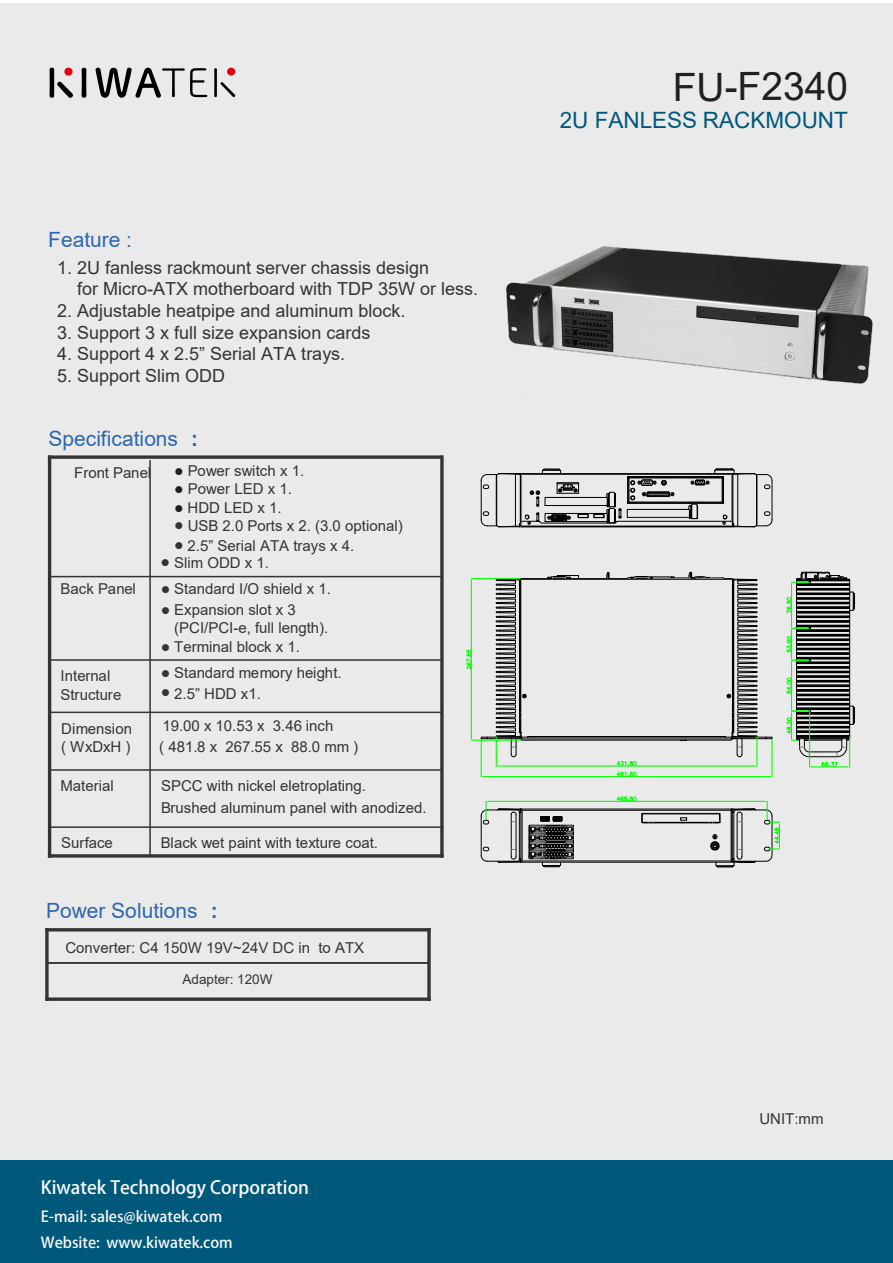
<style>
.page{position:relative;width:893px;height:1263px;background:#fff}
.page>*{position:absolute;margin:0;border:0;box-sizing:border-box;transform-origin:0 0}
.t1{font:39px "Arial";letter-spacing:-.005em;color:#231f20}
.t2{font:22.5px "Arial";color:#00597a}
.t3{font:21px "Arial";color:#2e67af}
.t4{font:18px/21.6px "Arial";color:#343433}
.t5{font:700 18px "Adobe Fan Heiti Std";color:#f9f9f9}
.t6{font:15px/21.6px "Arial";color:#343433}
.t7{font:700 15px "Adobe Fan Heiti Std";color:#f9f7f7}
.t8{font:700 15px "Adobe Fan Heiti Std";color:#f9f9f9}
.t9{font:13.5px "Arial";color:#343433}
.t10{font:12px "Wingdings";color:#231f20}
.t11{font:12px "Wingdings";color:#343433}
.s1{font-weight:700}
.s2{color:#231f20}
</style>
<div class="page">
<div style="left:0;top:3px;width:893px;height:1260px;background:#eaeaea"></div>
<div style="left:1px;top:1160px;width:892px;height:103px;background:#00597a"></div>
<svg style="left:50px;top:68px;width:23px;height:30px"></svg>
<svg style="left:82px;top:68px;width:4px;height:30px"></svg>
<svg style="left:96px;top:68px;width:111px;height:30px"></svg>
<svg style="left:214px;top:68px;width:21px;height:29px"></svg>
<div style="left:64px;top:68px;width:9px;height:8px;background:#e50011;border-radius:50%"></div>
<div style="left:227px;top:68px;width:8px;height:8px;background:#e50011;border-radius:50%"></div>
<img style="left:506px;top:246px;width:367px;height:145px">
<svg style="left:50px;top:455px;width:391px;height:4px;background:#4f4f4e"></svg>
<hr style="left:481px;top:816px;width:1px;height:39px;background:#000">
<hr style="left:487px;top:810px;width:30px;height:1px;background:#000">
<hr style="left:487px;top:861px;width:30px;height:1px;background:#000">
<svg style="left:481px;top:847px;width:8px;height:14px"></svg>
<hr style="left:772px;top:481px;width:1px;height:39px;background:#000">
<hr style="left:471px;top:740px;width:50px;height:1px;background:#0f0">
<hr style="left:471px;top:578px;width:49px;height:1px;background:#0f0">
<hr style="left:471px;top:580px;width:1px;height:158px;background:#0f0">
<svg style="left:467px;top:650px;width:5px;height:19px"></svg>
<hr style="left:488px;top:801px;width:277px;height:1px;background:#0f0">
<svg style="left:481px;top:801px;width:8px;height:23px"></svg>
<svg style="left:497px;top:797px;width:283px;height:71px"></svg>
<svg style="left:481px;top:469px;width:291px;height:58px"></svg>
<svg style="left:786px;top:572px;width:69px;height:196px"></svg>
<svg style="left:481px;top:572px;width:291px;height:205px"></svg>
<hr style="left:47px;top:962px;width:382px;height:2px;background:#343433">
<hr style="left:47px;top:928px;width:382px;height:3px;background:#343433">
<svg style="left:427px;top:930px;width:4px;height:69px"></svg>
<svg style="left:47px;top:997px;width:382px;height:4px;background:#4f4f4e"></svg>
<svg style="left:45px;top:930px;width:4px;height:69px"></svg>
<hr style="left:50px;top:576px;width:392px;height:1px;background:#343433">
<hr style="left:50px;top:659px;width:392px;height:2px;background:#343433">
<hr style="left:50px;top:712px;width:391px;height:1px;background:#343433">
<hr style="left:50px;top:769px;width:392px;height:2px;background:#343433">
<hr style="left:50px;top:826px;width:393px;height:2px;background:#343433">
<hr style="left:48px;top:457px;width:3px;height:399px;background:#343433">
<hr style="left:149px;top:460px;width:2px;height:396px;background:#343433">
<svg style="left:50px;top:854px;width:392px;height:4px;background:#4f4f4e"></svg>
<svg style="left:440px;top:457px;width:4px;height:399px;background:#4f4f4e"></svg>
<h3 class="t3" style="left:48px;top:225px;width:85px">Feature :</h3>
<p class="t4" style="left:77px;top:257px;width:403px;text-indent:-20px">1. 2U fanless rackmount server chassis design<br>for Micro-ATX motherboard with TDP 35W or less.</p>
<p class="t4" style="left:57px;top:300px;width:350px">2. Adjustable heatpipe and aluminum block.</p>
<p class="t4" style="left:57px;top:321px;width:315px">3. Support 3 x full size expansion cards</p>
<p class="t4" style="left:57px;top:343px;width:290px">4. Support 4 x 2.5” Serial ATA trays.</p>
<p class="t4" style="left:57px;top:365px;width:170px">5. Support Slim ODD</p>
<h3 class="t3" style="left:48px;top:424px;width:151px">Specifications <span class="s1">:</span></h3>
<p class="t6" style="left:188px;top:460px;width:118px">Power switch x 1.</p>
<p class="t6" style="left:74px;top:461px;width:79px">Front Panel</p>
<p class="t10" style="left:175px;top:465px;width:10px">●</p>
<p class="t6" style="left:175px;top:478px;width:119px"><span class="s2">●</span> Power LED x 1.</p>
<p class="t11" style="left:175px;top:519px;width:10px">●</p>
<p class="t6" style="left:174px;top:497px;width:109px"><span class="s2">●</span> HDD LED x 1.</p>
<p class="t6" style="left:174px;top:535px;width:181px">● 2.5” Serial ATA trays x 4.</p>
<p class="t6" style="left:188px;top:515px;width:216px">USB 2.0 Ports x 2. (3.0 optional)</p>
<p class="t6" style="left:161px;top:552px;width:110px">● Slim ODD x 1.</p>
<p class="t6" style="left:61px;top:578px;width:77px">Back Panel</p>
<p class="t6" style="left:161px;top:578px;width:171px">● Standard I/O shield x 1.</p>
<p class="t6" style="left:174px;top:601px;width:156px;line-height:18px;text-indent:-13px">● Expansion slot x 3 (PCI/PCI-e, full length).</p>
<p class="t6" style="left:161px;top:636px;width:141px">● Terminal block x 1.</p>
<p class="t6" style="left:61px;top:665px;width:62px;line-height:19.8px">Internal<br>Structure</p>
<p class="t6" style="left:174px;top:662px;width:169px">Standard memory height.<br>2.5” HDD x1.</p>
<p class="t6" style="left:61px;top:719px;width:72px;line-height:18.1px">Dimension ( WxDxH )</p>
<p class="t6" style="left:159px;top:715px;width:200px">19.00 x 10.53 x 3.46 inch<br>( 481.8 x 267.55 x 88.0 mm )</p>
<p class="t6" style="left:61px;top:775px;width:55px">Material</p>
<p class="t6" style="left:161px;top:775px;width:207px">SPCC with nickel eletroplating.</p>
<p class="t6" style="left:161px;top:796px;width:267px">Brushed aluminum panel with anodized.</p>
<p class="t6" style="left:61px;top:832px;width:53px">Surface</p>
<p class="t6" style="left:161px;top:832px;width:219px">Black wet paint with texture coat.</p>
<h3 class="t3" style="left:46px;top:896px;width:173px">Power Solutions <span class="s1">:</span></h3>
<p class="t6" style="left:65px;top:937px;width:300px">Converter: C4 150W 19V~24V DC in to ATX</p>
<p class="t9" style="left:183px;top:970px;width:92px">Adapter: 120W</p>
<p class="t5" style="left:41px;top:1176px;width:270px">Kiwatek Technology Corporation</p>
<p class="t8" style="left:41px;top:1233px;width:193px">Website: www.kiwatek.com</p>
<p class="t7" style="left:41px;top:1208px;width:183px">E-mail: sales@kiwatek.com</p>
<h1 class="t1" style="left:673px;top:60px;width:177px">FU-F2340</h1>
<h2 class="t2" style="left:560px;top:104px;width:290px">2U FANLESS RACKMOUNT</h2>
<p class="t6" style="left:759px;top:1107px;width:66px">UNIT:mm</p>
</div>
